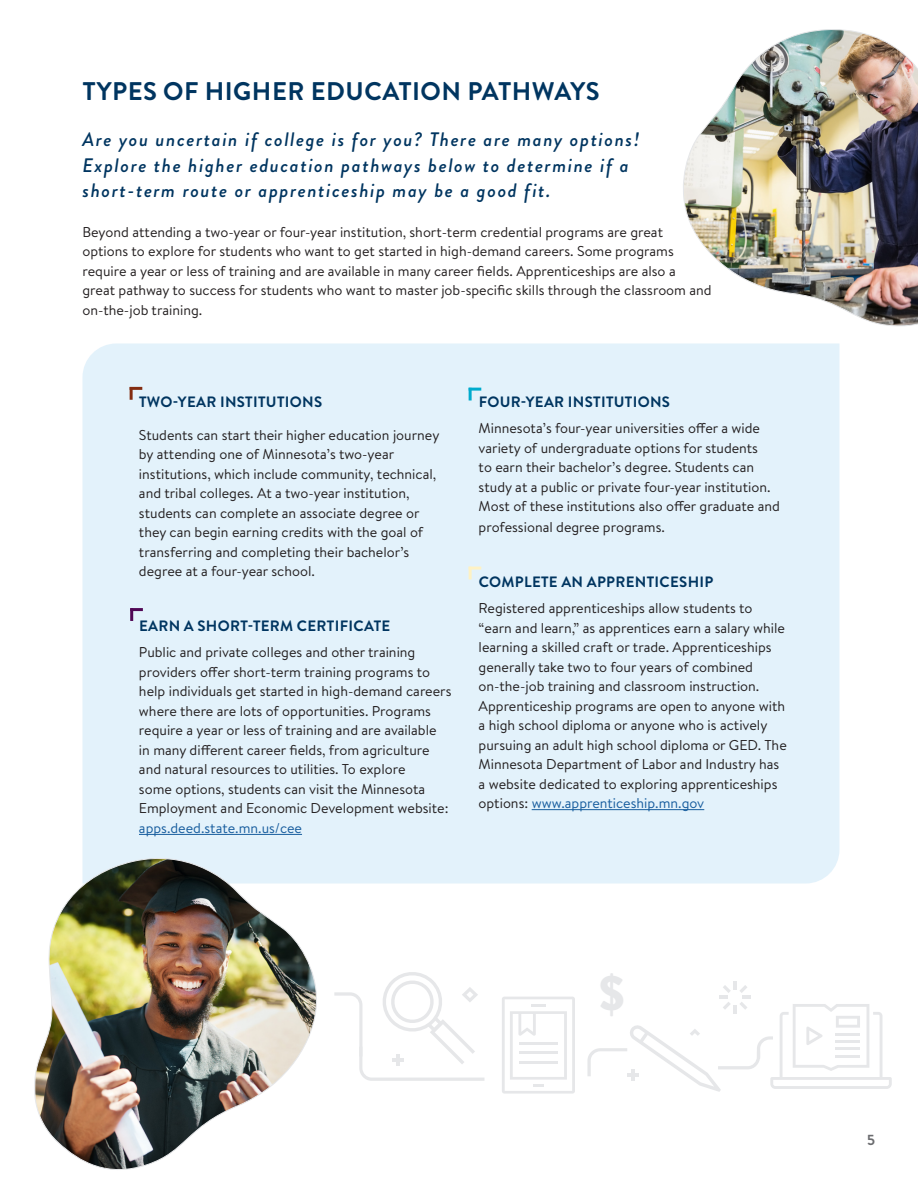
<style>
.page{position:relative;width:918px;height:1188px;background:#fff}
.page>*{position:absolute;margin:0;border:0;box-sizing:border-box;transform-origin:0 0}
.t1{font:900 48.45px "Brandon Grotesque";color:#e6e7e9}
.Callout_Blue_Ital{font:700 25.5px "Brandon Grotesque";letter-spacing:.02em;color:#003560}
.Callout_Blue_Ital-2{font:italic 500 19.5px/25.5px "Brandon Grotesque";letter-spacing:.08em;color:#003560}
.t2{font:700 15px "Brandon Grotesque";letter-spacing:.02em;color:#003560}
.t3{font:700 15px "Brandon Grotesque";color:#6c6d70}
.Callout_Blue_Ital-3{font:14.25px/19.5px "Brandon Text";color:#231f20}
.s1{color:#175d9e}
</style>
<div class="page">
<div style="left:82px;top:344px;width:757px;height:540px;background:#e3f2fb"></div>
<hr style="left:139px;top:834px;width:163px;height:1px;background:#175d9e">
<hr style="left:532px;top:809px;width:172px;height:1px;background:#175d9e">
<svg style="left:130px;top:387px;width:12px;height:13px"></svg>
<svg style="left:469px;top:388px;width:12px;height:12px"></svg>
<svg style="left:469px;top:567px;width:12px;height:12px"></svg>
<svg style="left:130px;top:608px;width:13px;height:13px"></svg>
<img style="left:683px;top:29px;width:235px;height:298px">
<img style="left:34px;top:849px;width:285px;height:321px">
<svg style="left:502px;top:997px;width:73px;height:97px"></svg>
<svg style="left:587px;top:981px;width:305px;height:111px"></svg>
<svg style="left:334px;top:972px;width:150px;height:109px"></svg>
<p class="Callout_Blue_Ital" style="left:83px;top:74px;width:519px">TYPES OF HIGHER EDUCATION PATHWAYS</p>
<p class="Callout_Blue_Ital-2" style="left:82px;top:127px;width:559px">Are you uncertain if college is for you? There are many options!<br>Explore the higher education pathways below to determine if a short-term route or apprenticeship may be a good fit.</p>
<p class="Callout_Blue_Ital-3" style="left:82px;top:222px;width:631px">Beyond attending a two-year or four-year institution, short-term credential programs are great options to explore for students who want to get started in high-demand careers. Some programs require a year or less of training and are available in many career fields. Apprenticeships are also a great pathway to success for students who want to master job-specific skills through the classroom and on-the-job training.</p>
<p class="t2" style="left:139px;top:391px;width:185px">TWO-YEAR INSTITUTIONS</p>
<p class="Callout_Blue_Ital-3" style="left:139px;top:425px;width:302px">Students can start their higher education journey by attending one of Minnesota’s two-year institutions, which include community, technical, and tribal colleges. At a two-year institution, students can complete an associate degree or they can begin earning credits with the goal of transferring and completing their bachelor’s degree at a four-year school.</p>
<p class="t2" style="left:139px;top:616px;width:253px">EARN A SHORT-TERM CERTIFICATE</p>
<p class="Callout_Blue_Ital-3" style="left:139px;top:642px;width:314px">Public and private colleges and other training providers offer short-term training programs to help individuals get started in high-demand careers where there are lots of opportunities. Programs require a year or less of training and are available<br>in many different career fields, from agriculture and natural resources to utilities. To explore<br>some options, students can visit the Minnesota Employment and Economic Development website: <span class="s1">apps.deed.state.mn.us/cee</span></p>
<p class="t2" style="left:479px;top:391px;width:193px">FOUR-YEAR INSTITUTIONS</p>
<p class="Callout_Blue_Ital-3" style="left:479px;top:418px;width:303px">Minnesota’s four-year universities offer a wide variety of undergraduate options for students<br>to earn their bachelor’s degree. Students can study at a public or private four-year institution.<br>Most of these institutions also offer graduate and</p>
<p class="Callout_Blue_Ital-3" style="left:479px;top:517px;width:188px">professional degree programs.</p>
<p class="t2" style="left:479px;top:571px;width:236px">COMPLETE AN APPRENTICESHIP</p>
<p class="Callout_Blue_Ital-3" style="left:479px;top:598px;width:310px">Registered apprenticeships allow students to “earn and learn,” as apprentices earn a salary while learning a skilled craft or trade. Apprenticeships generally take two to four years of combined on-the-job training and classroom instruction.<br>Apprenticeship programs are open to anyone with a high school diploma or anyone who is actively pursuing an adult high school diploma or GED. The Minnesota Department of Labor and Industry has a website dedicated to exploring apprenticeships options: <span class="s1">www.apprenticeship.mn.gov</span></p>
<h1 class="t1" style="left:599px;top:959px;width:27px">$</h1>
<h2 class="t3" style="left:867px;top:1129px;width:9px">5</h2>
</div>
